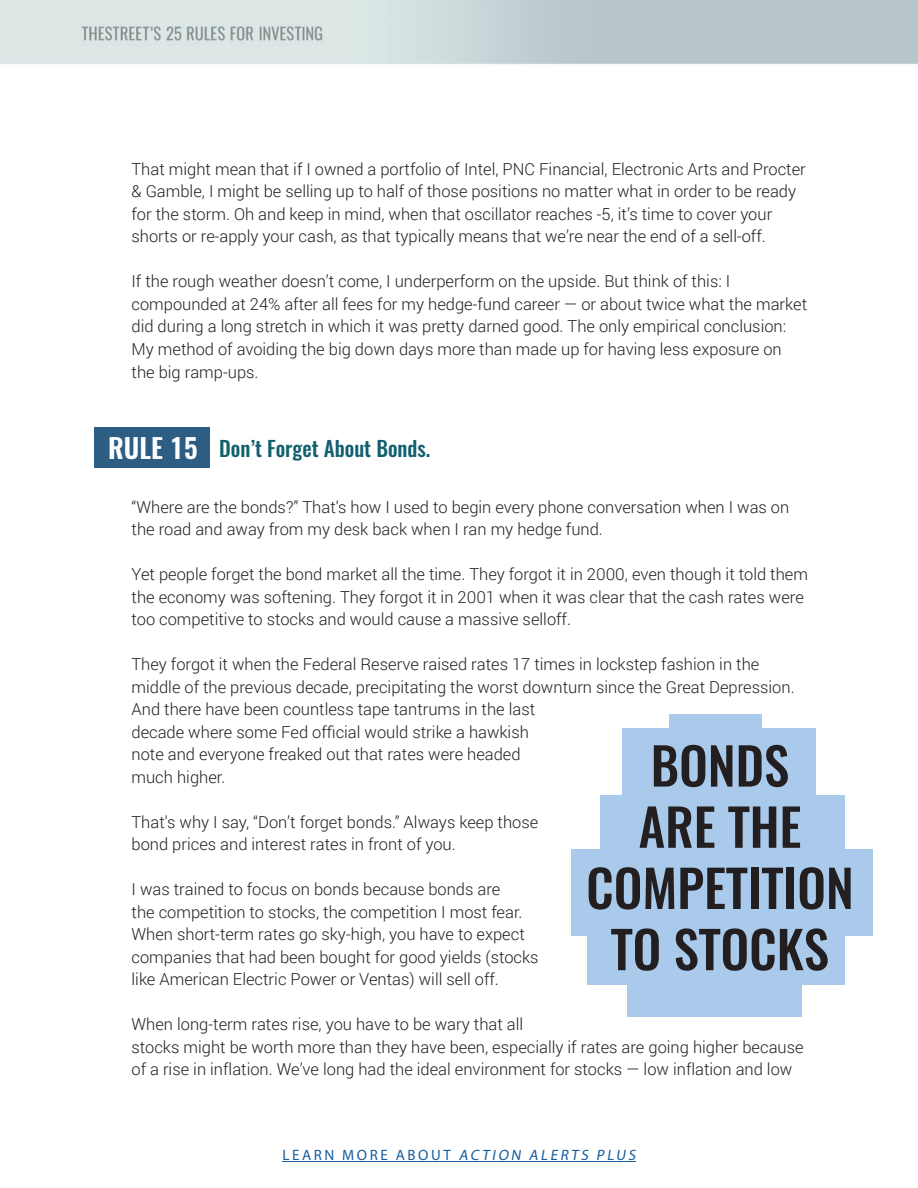
<style>
.page{position:relative;width:918px;height:1188px;background:#fff}
.page>*{position:absolute;margin:0;border:0;box-sizing:border-box;transform-origin:0 0}
.t1{font:500 51px/61.2px "Oswald";color:#231f20;text-align:center}
.t2{font:500 21px "Oswald";color:#11606e}
.t3{font:300 16.5px/22.5px "Roboto";color:#231f20}
.t4{font:italic 15px "Myriad Pro";color:#175d9e}
.s1{font-weight:600;font-size:27px;color:#fbfdfe}
.s2{font-style:normal}
</style>
<div class="page">
<img style="left:0;top:0;width:918px;height:65px">
<hr style="left:283px;top:1161px;width:353px;height:1px;background:#175d9e">
<div style="left:94px;top:428px;width:116px;height:40px;background:#2e5d83"></div>
<div style="left:622px;top:728px;width:193px;height:75px;background:#a9caea"></div>
<div style="left:600px;top:795px;width:244px;height:93px;background:#a9caea"></div>
<div style="left:571px;top:849px;width:302px;height:86px;background:#a9caea"></div>
<div style="left:587px;top:904px;width:257px;height:81px;background:#a9caea"></div>
<div style="left:627px;top:971px;width:175px;height:45px;background:#a9caea"></div>
<div style="left:669px;top:714px;width:92px;height:37px;background:#a9caea"></div>
<p class="t3" style="left:132px;top:157px;width:676px">That might mean that if I owned a portfolio of Intel, PNC Financial, Electronic Arts and Procter &amp; Gamble, I might be selling up to half of those positions no matter what in order to be ready for the storm. Oh and keep in mind, when that oscillator reaches -5, it’s time to cover your shorts or re-apply your cash, as that typically means that we’re near the end of a sell-off.</p>
<p class="t3" style="left:132px;top:270px;width:677px">If the rough weather doesn’t come, I underperform on the upside. But think of this: I compounded at 24% after all fees for my hedge-fund career — or about twice what the market did during a long stretch in which it was pretty darned good. The only empirical conclusion:<br>My method of avoiding the big down days more than made up for having less exposure on the big ramp-ups.</p>
<p class="t2" style="left:108px;top:438px;width:324px"><span class="s1">RULE 15</span> Don’t Forget About Bonds.</p>
<p class="t3" style="left:132px;top:495px;width:659px">“Where are the bonds?” That’s how I used to begin every phone conversation when I was on the road and away from my desk back when I ran my hedge fund.</p>
<p class="t3" style="left:132px;top:562px;width:678px">Yet people forget the bond market all the time. They forgot it in 2000, even though it told them the economy was softening. They forgot it in 2001 when it was clear that the cash rates were too competitive to stocks and would cause a massive selloff.</p>
<p class="t3" style="left:132px;top:652px;width:665px">They forgot it when the Federal Reserve raised rates 17 times in lockstep fashion in the middle of the previous decade, precipitating the worst downturn since the Great Depression.<br>And there have been countless tape tantrums in the last<br>decade where some Fed official would strike a hawkish<br>note and everyone freaked out that rates were headed<br>much higher.</p>
<p class="t3" style="left:132px;top:810px;width:408px">That’s why I say, “Don’t forget bonds.” Always keep those bond prices and interest rates in front of you.</p>
<p class="t3" style="left:132px;top:877px;width:409px">I was trained to focus on bonds because bonds are<br>the competition to stocks, the competition I most fear.<br>When short-term rates go sky-high, you have to expect companies that had been bought for good yields (stocks like American Electric Power or Ventas) will sell off.</p>
<p class="t3" style="left:132px;top:1012px;width:674px">When long-term rates rise, you have to be wary that all<br>stocks might be worth more than they have been, especially if rates are going higher because of a rise in inflation. We’ve long had the ideal environment for stocks — low inflation and low</p>
<h1 class="t1" style="left:586px;top:738px;width:269px">BONDS<br>ARE THE<br>COMPETITION<br>TO STOCKS</h1>
<p class="t4" style="left:283px;top:1146px;width:357px"><span class="s2">L E A R N M O R E A B O U T</span> ACTION ALERTS PLUS</p>
</div>
